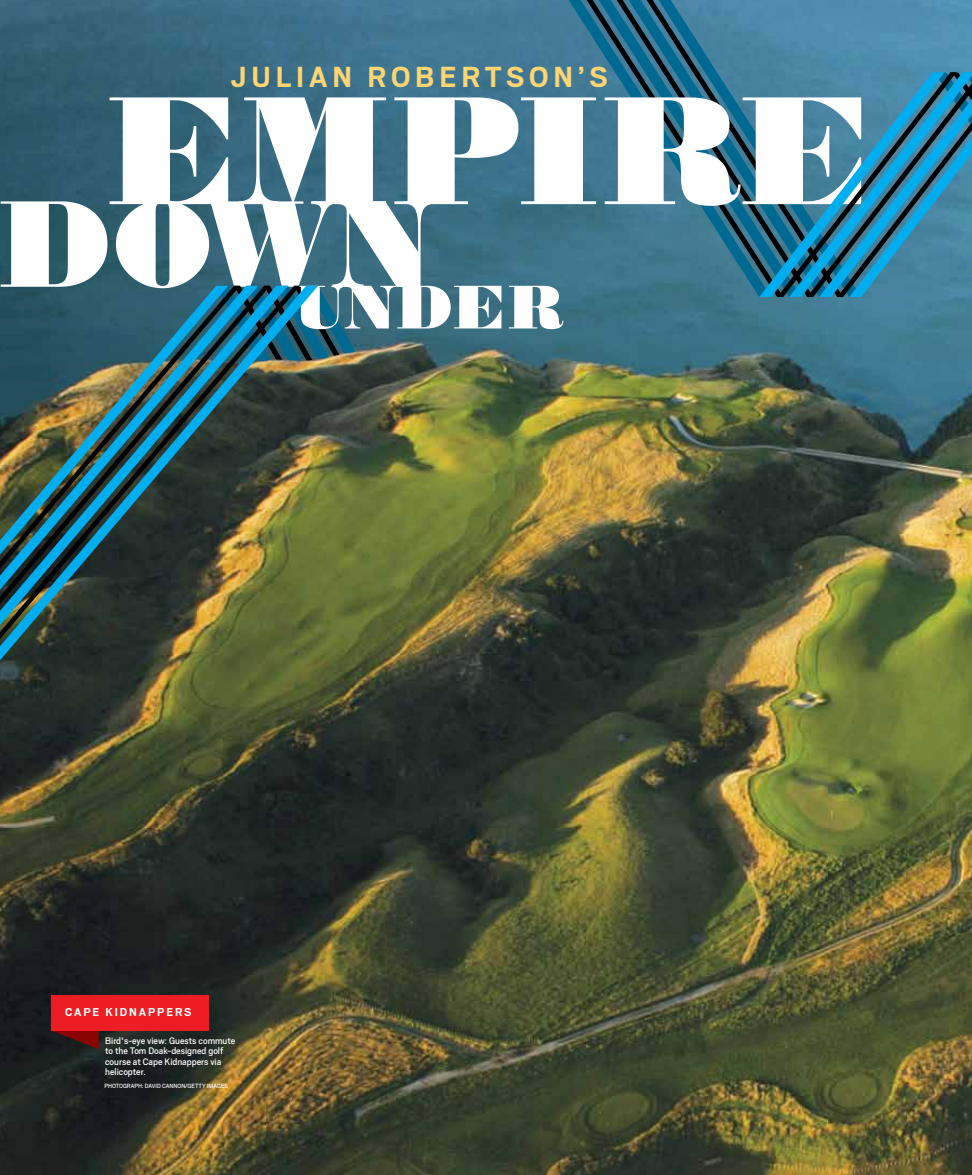
<style>
.page{position:relative;width:972px;height:1175px;background:#fff}
.page>*{position:absolute;margin:0;border:0;box-sizing:border-box;transform-origin:0 0}
.t1{font:150px "Normande BT";letter-spacing:-.02em;color:#fff}
.t2{font:60px "Normande BT";color:#fff}
.t3{font:700 32.25px "Scout";letter-spacing:.15em;color:#ffd573}
.t4{font:700 12.75px "Scout";letter-spacing:.15em;color:#fff}
.t5{font:10.5px/10.5px "Scout";color:#fff}
.t6{font:6.75px "Scout";color:#fff}
</style>
<div class="page">
<img style="left:0;top:0;width:972px;height:1174px">
<svg style="left:318px;top:286px;width:57px;height:64px;background:#2a647a"></svg>
<img style="left:318px;top:350px;width:101px;height:112px">
<svg style="left:843px;top:0;width:18px;height:72px"></svg>
<svg style="left:569px;top:0;width:18px;height:297px;background:#3c7690"></svg>
<svg style="left:813px;top:0;width:30px;height:72px;background:#4f8aae"></svg>
<svg style="left:783px;top:0;width:30px;height:72px;background:#4e89ab"></svg>
<svg style="left:587px;top:0;width:196px;height:297px;background:#306f8a"></svg>
<svg style="left:759px;top:72px;width:213px;height:225px;background:#2e7d9f"></svg>
<img style="left:0;top:286px;width:318px;height:374px">
<img style="left:0;top:286px;width:300px;height:353px">
<svg style="left:51px;top:1030px;width:48px;height:19px"></svg>
<div style="left:51px;top:994px;width:157px;height:36px;background:#ed1d24"></div>
<h3 class="t3" style="left:231px;top:56px;width:379px">JULIAN ROBERTSON’S</h3>
<h1 class="t1" style="left:104px;top:59px;width:772px">EMPIRE</h1>
<h2 class="t2" style="left:-4px;top:270px;width:569px"><sup>DOWN</sup>UND ER</h2>
<p class="t4" style="left:65px;top:1004px;width:128px">CAPE KIDNAPPERS</p>
<p class="t5" style="left:105px;top:1034px;width:132px">Bird's-eye view: Guests commute to the Tom Doak-designed golf course at Cape Kidnappers via helicopter.</p>
<p class="t6" style="left:104px;top:1081px;width:125px">photograph: David Cannon/Getty Images</p>
</div>
